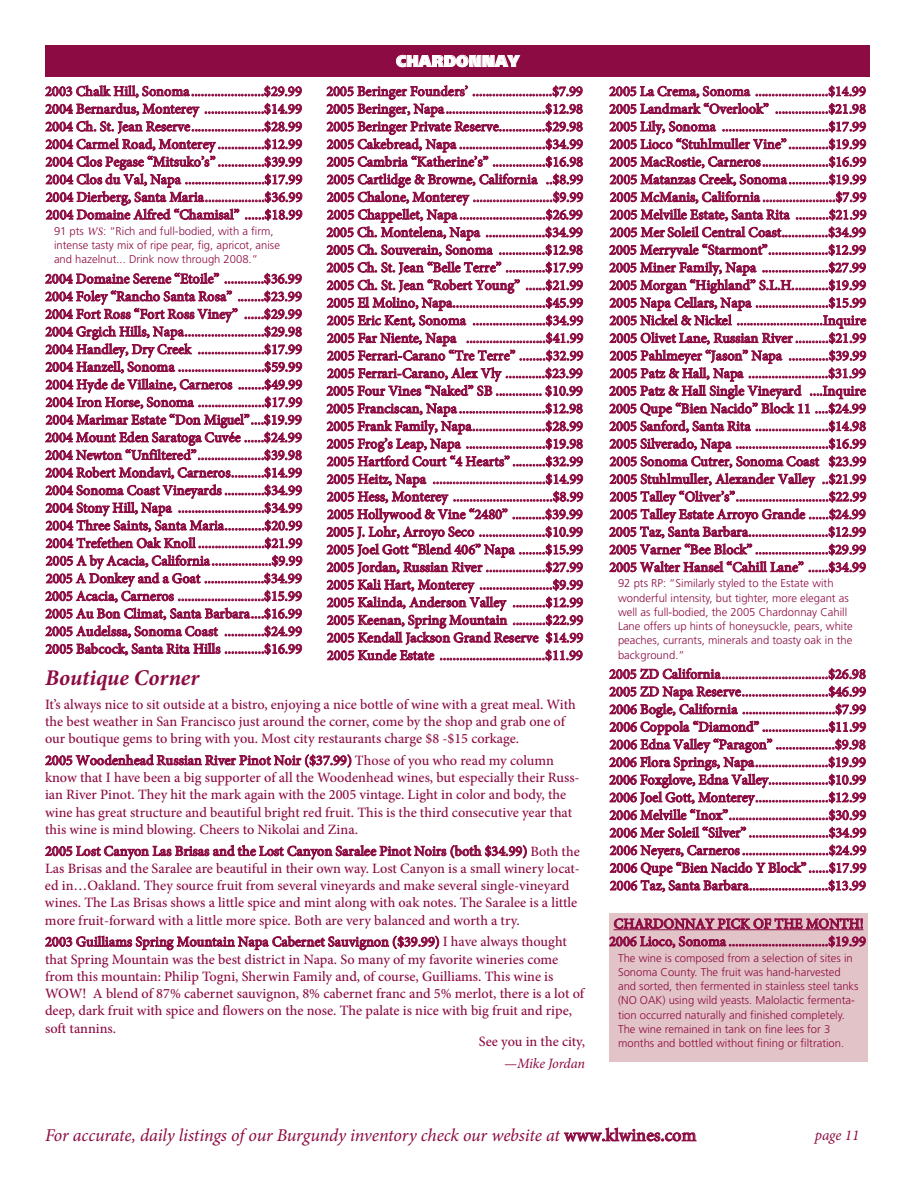
<style>
.page{position:relative;width:918px;height:1188px;background:#fff}
.page>*{position:absolute;margin:0;border:0;box-sizing:border-box;transform-origin:0 0}
.t1{font:italic 700 22.5px "Minion Pro";color:#8c0b42}
.t2{font:italic 18px "Minion Pro";letter-spacing:-.01em;color:#8c0b42}
.t3{font:900 15.75px "Frutiger LT Std";letter-spacing:.025em;color:#fff;scale:.95 1}
.t4{font:italic 15px "Minion Pro";color:#8c0b42}
.t5{font:500 14.25px/17.7px "Minion Pro";color:#8c0b42;text-align:justify}
.t6{font:italic 14.25px "Minion Pro";letter-spacing:-.02em;color:#8c0b42}
.t7{font:300 11.25px/14.2px "Frutiger LT Std";color:#8c0b42}
.s1{font-family:"Minion Pro";font-weight:400;font-style:italic}
.s2{font-weight:500;font-style:normal}
</style>
<div class="page">
<div style="left:45px;top:45px;width:825px;height:31px;background:#8c0b42"></div>
<div style="left:609px;top:913px;width:259px;height:149px;background:#e2c3c7"></div>
<hr style="left:614px;top:929px;width:249px;height:1px;background:#8c0b42">
<p class="t5" style="left:45px;top:84px;width:259px">2003 Chalk Hill, Sonoma......................$29.99<br>2004 Bernardus, Monterey ..................$14.99<br>2004 Ch. St. Jean Reserve......................$28.99<br>2004 Carmel Road, Monterey ..............$12.99<br>2004 Clos Pegase “Mitsuko’s” ..............$39.99<br>2004 Clos du Val, Napa ........................$17.99<br>2004 Dierberg, Santa Maria..................$36.99<br>2004 Domaine Alfred “Chamisal” ......$18.99</p>
<p class="t7" style="left:54px;top:225px;width:228px">91 pts <span class="s1">WS</span>: “Rich and full-bodied, with a firm, intense tasty mix of ripe pear, fig, apricot, anise and hazelnut... Drink now through 2008.”</p>
<p class="t5" style="left:45px;top:271px;width:259px">2004 Domaine Serene “Etoile” ............$36.99<br>2004 Foley “Rancho Santa Rosa” ........$23.99<br>2004 Fort Ross “Fort Ross Viney” ......$29.99<br>2004 Grgich Hills, Napa........................$29.98<br>2004 Handley, Dry Creek ....................$17.99<br>2004 Hanzell, Sonoma ..........................$59.99<br>2004 Hyde de Villaine, Carneros ........$49.99<br>2004 Iron Horse, Sonoma ....................$17.99<br>2004 Marimar Estate “Don Miguel”....$19.99<br>2004 Mount Eden Saratoga Cuvée ......$24.99<br>2004 Newton “Unfiltered”....................$39.98<br>2004 Robert Mondavi, Carneros..........$14.99<br>2004 Sonoma Coast Vineyards ............$34.99<br>2004 Stony Hill, Napa ..........................$34.99<br>2004 Three Saints, Santa Maria............$20.99<br>2004 Trefethen Oak Knoll ....................$21.99<br>2005 A by Acacia, California..................$9.99<br>2005 A Donkey and a Goat ..................$34.99<br>2005 Acacia, Carneros ..........................$15.99<br>2005 Au Bon Climat, Santa Barbara....$16.99<br>2005 Audelssa, Sonoma Coast ............$24.99<br>2005 Babcock, Santa Rita Hills ............$16.99</p>
<p class="t3" style="left:396px;top:55px;width:131px">CHARDONNAY</p>
<p class="t5" style="left:326px;top:84px;width:258px">2005 Beringer Founders’ ........................$7.99<br>2005 Beringer, Napa..............................$12.98<br>2005 Beringer Private Reserve..............$29.98<br>2005 Cakebread, Napa ..........................$34.99<br>2005 Cambria “Katherine’s” ................$16.98<br>2005 Cartlidge &amp; Browne, California ..$8.99<br>2005 Chalone, Monterey ........................$9.99<br>2005 Chappellet, Napa ..........................$26.99<br>2005 Ch. Montelena, Napa ..................$34.99<br>2005 Ch. Souverain, Sonoma ..............$12.98<br>2005 Ch. St. Jean “Belle Terre” ............$17.99<br>2005 Ch. St. Jean “Robert Young” ......$21.99<br>2005 El Molino, Napa............................$45.99<br>2005 Eric Kent, Sonoma ......................$34.99<br>2005 Far Niente, Napa ........................$41.99<br>2005 Ferrari-Carano “Tre Terre” ........$32.99<br>2005 Ferrari-Carano, Alex Vly ............$23.99<br>2005 Four Vines “Naked” SB .............. $10.99<br>2005 Franciscan, Napa ..........................$12.98<br>2005 Frank Family, Napa......................$28.99<br>2005 Frog’s Leap, Napa ........................$19.98<br>2005 Hartford Court “4 Hearts” ..........$32.99<br>2005 Heitz, Napa ..................................$14.99<br>2005 Hess, Monterey ..............................$8.99<br>2005 Hollywood &amp; Vine “2480” ..........$39.99<br>2005 J. Lohr, Arroyo Seco ....................$10.99<br>2005 Joel Gott “Blend 406” Napa ........$15.99<br>2005 Jordan, Russian River ..................$27.99<br>2005 Kali Hart, Monterey ......................$9.99<br>2005 Kalinda, Anderson Valley ..........$12.99<br>2005 Keenan, Spring Mountain ..........$22.99<br>2005 Kendall Jackson Grand Reserve $14.99<br>2005 Kunde Estate ................................$11.99</p>
<h1 class="t1" style="left:45px;top:670px;width:156px">Boutique Corner</h1>
<p class="t5" style="left:45px;top:697px;width:532px;line-height:17.2px;text-align:left">It’s always nice to sit outside at a bistro, enjoying a nice bottle of wine with a great meal. With the best weather in San Francisco just around the corner, come by the shop and grab one of our boutique gems to bring with you. Most city restaurants charge $8 -$15 corkage.</p>
<p class="t5" style="left:45px;top:753px;width:536px;line-height:17.2px;text-align:left">2005 Woodenhead Russian River Pinot Noir ($37.99) Those of you who read my column know that I have been a big supporter of all the Woodenhead wines, but especially their Russ&shy;ian River Pinot. They hit the mark again with the 2005 vintage. Light in color and body, the wine has great structure and beautiful bright red fruit. This is the third consecutive year that this wine is mind blowing. Cheers to Nikolai and Zina.</p>
<p class="t5" style="left:45px;top:844px;width:536px;line-height:17.2px;text-align:left">2005 Lost Canyon Las Brisas and the Lost Canyon Saralee Pinot Noirs (both $34.99) Both the Las Brisas and the Saralee are beautiful in their own way. Lost Canyon is a small winery locat&shy;ed in…Oakland. They source fruit from several vineyards and make several single-vineyard wines. The Las Brisas shows a little spice and mint along with oak notes. The Saralee is a little more fruit-forward with a little more spice. Both are very balanced and worth a try.</p>
<p class="t5" style="left:45px;top:934px;width:541px;line-height:17.2px;text-align:left">2003 Guilliams Spring Mountain Napa Cabernet Sauvignon ($39.99) I have always thought that Spring Mountain was the best district in Napa. So many of my favorite wineries come from this mountain: Philip Togni, Sherwin Family and, of course, Guilliams. This wine is WOW! A blend of 87% cabernet sauvignon, 8% cabernet franc and 5% merlot, there is a lot of deep, dark fruit with spice and flowers on the nose. The palate is nice with big fruit and ripe, soft tannins.</p>
<p class="t5" style="left:479px;top:1034px;width:108px">See you in the city,</p>
<p class="t6" style="left:504px;top:1058px;width:82px">—Mike Jordan</p>
<p class="t5" style="left:609px;top:84px;width:259px">2005 La Crema, Sonoma ......................$14.99<br>2005 Landmark “Overlook” ................$21.98<br>2005 Lily, Sonoma ................................$17.99<br>2005 Lioco “Stuhlmuller Vine” ............$19.99<br>2005 MacRostie, Carneros....................$16.99<br>2005 Matanzas Creek, Sonoma............$19.99<br>2005 McManis, California ......................$7.99<br>2005 Melville Estate, Santa Rita ..........$21.99<br>2005 Mer Soleil Central Coast..............$34.99<br>2005 Merryvale “Starmont”..................$12.99<br>2005 Miner Family, Napa ....................$27.99<br>2005 Morgan “Highland” S.L.H...........$19.99<br>2005 Napa Cellars, Napa ......................$15.99<br>2005 Nickel &amp; Nickel ..........................Inquire 2005 Olivet Lane, Russian River ..........$21.99<br>2005 Pahlmeyer “Jason” Napa ............$39.99<br>2005 Patz &amp; Hall, Napa ........................$31.99<br>2005 Patz &amp; Hall Single Vineyard ....Inquire 2005 Qupe “Bien Nacido” Block 11 ....$24.99<br>2005 Sanford, Santa Rita ......................$14.98<br>2005 Silverado, Napa ............................$16.99<br>2005 Sonoma Cutrer, Sonoma Coast $23.99<br>2005 Stuhlmuller, Alexander Valley ..$21.99<br>2005 Talley “Oliver’s”............................$22.99<br>2005 Talley Estate Arroyo Grande ......$24.99<br>2005 Taz, Santa Barbara........................$12.99<br>2005 Varner “Bee Block” ......................$29.99<br>2005 Walter Hansel “Cahill Lane” ......$34.99</p>
<p class="t7" style="left:618px;top:577px;width:236px">92 pts RP: “Similarly styled to the Estate with wonderful intensity, but tighter, more elegant as well as full-bodied, the 2005 Chardonnay Cahill Lane offers up hints of honeysuckle, pears, white peaches, currants, minerals and toasty oak in the background.”</p>
<p class="t5" style="left:609px;top:666px;width:259px">2005 ZD California................................$26.98<br>2005 ZD Napa Reserve..........................$46.99<br>2006 Bogle, California ............................$7.99<br>2006 Coppola “Diamond” ....................$11.99<br>2006 Edna Valley “Paragon” ..................$9.98<br>2006 Flora Springs, Napa......................$19.99<br>2006 Foxglove, Edna Valley..................$10.99<br>2006 Joel Gott, Monterey......................$12.99<br>2006 Melville “Inox”..............................$30.99<br>2006 Mer Soleil “Silver” ........................$34.99<br>2006 Neyers, Carneros..........................$24.99<br>2006 Qupe “Bien Nacido Y Block” ......$17.99<br>2006 Taz, Santa Barbara........................$13.99</p>
<p class="t5" style="left:609px;top:916px;width:258px;text-align:center">CHARDONNAY PICK OF THE MONTH!<br>2006 Lioco, Sonoma ..............................$19.99</p>
<p class="t7" style="left:618px;top:952px;width:242px">The wine is composed from a selection of sites in Sonoma County. The fruit was hand-harvested and sorted, then fermented in stainless steel tanks (NO OAK) using wild yeasts. Malolactic fermenta&shy;tion occurred naturally and finished completely.<br>The wine remained in tank on fine lees for 3 months and bottled without fining or filtration.</p>
<p class="t2" style="left:45px;top:1128px;width:653px">For accurate, daily listings of our Burgundy inventory check our website at <span class="s2">www.klwines.com</span></p>
<p class="t4" style="left:815px;top:1130px;width:46px">page 11</p>
</div>
